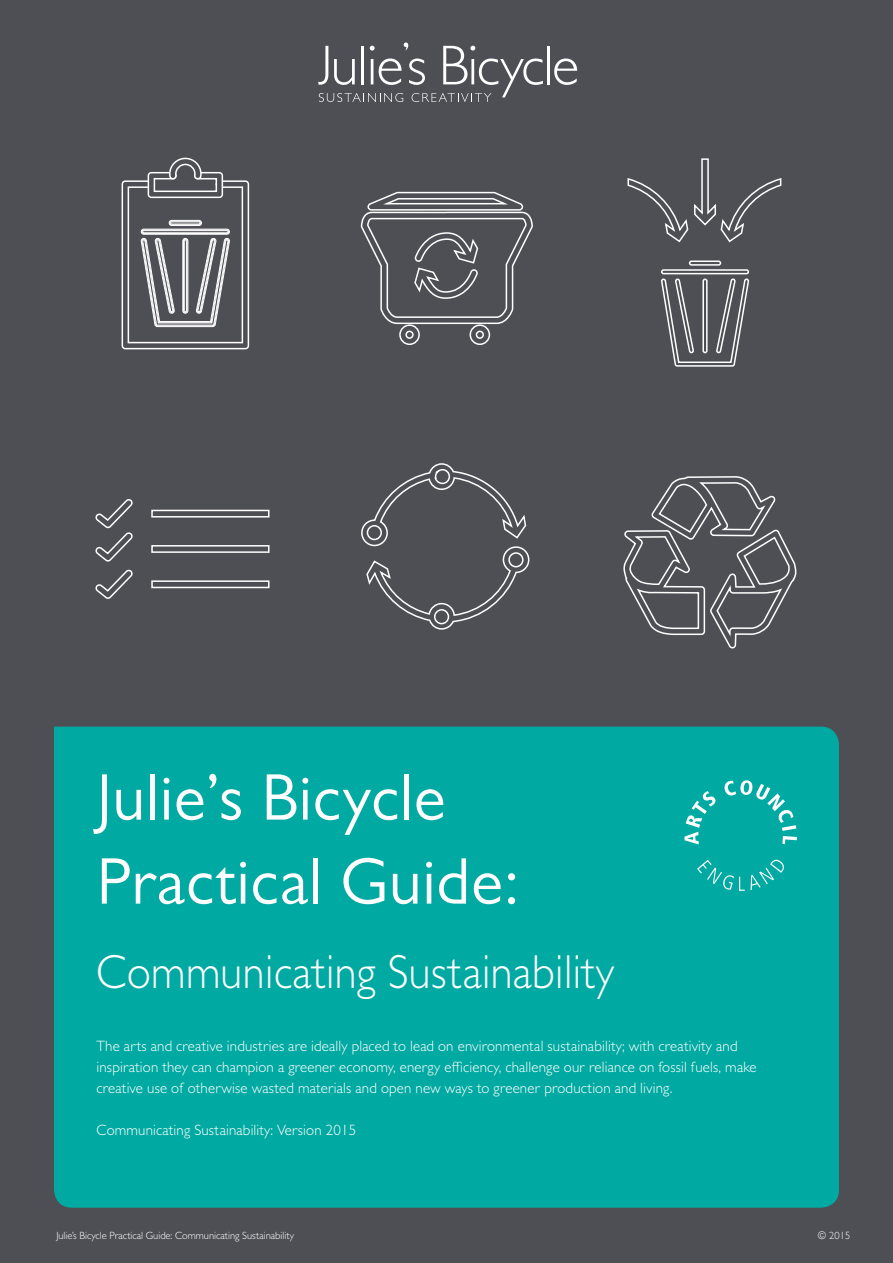
<style>
.page{position:relative;width:893px;height:1263px;background:#4e4e55}
.page>*{position:absolute;margin:0;border:0;box-sizing:border-box;transform-origin:0 0}
.t1{font:66.3px/84px "Gill Sans MT Pro";letter-spacing:.01em;color:#fff}
.t2{font:300 48px "Gill Sans MT Pro";letter-spacing:.01em;color:#fff;scale:.93 1}
.t3{font:300 15px/21px "Gill Sans MT Pro";letter-spacing:.01em;color:#fff}
.t4{font:300 10.5px "Gill Sans MT Pro";color:#fff}
.t5{font:300 10.5px "Gill Sans";color:#fff}
</style>
<div class="page">
<div style="left:54px;top:727px;width:785px;height:481px;background:#00a9a1"></div>
<hr style="left:547px;top:46px;width:3px;height:38px;background:#fff">
<svg style="left:554px;top:58px;width:23px;height:27px"></svg>
<svg style="left:318px;top:43px;width:225px;height:59px"></svg>
<svg style="left:684px;top:791px;width:32px;height:53px;background:#31b9b3"></svg>
<svg style="left:724px;top:780px;width:73px;height:64px;background:#1eb3ac"></svg>
<svg style="left:697px;top:859px;width:88px;height:32px;background:#19b1aa"></svg>
<svg style="left:95px;top:499px;width:38px;height:100px"></svg>
<div style="left:151px;top:510px;width:119px;height:7px;border:2px solid #fff"></div>
<div style="left:151px;top:545px;width:119px;height:8px;border:2px solid #fff"></div>
<div style="left:151px;top:580px;width:119px;height:8px;border:2px solid #fff"></div>
<svg style="left:623px;top:476px;width:174px;height:173px"></svg>
<svg style="left:360px;top:191px;width:173px;height:154px"></svg>
<div style="left:661px;top:269px;width:88px;height:5px;border:2px solid #fff;border-radius:2px"></div>
<div style="left:689px;top:260px;width:32px;height:6px;border:2px solid #fff;border-radius:2px"></div>
<svg style="left:662px;top:278px;width:88px;height:89px"></svg>
<svg style="left:627px;top:158px;width:155px;height:85px"></svg>
<svg style="left:361px;top:463px;width:169px;height:167px"></svg>
<svg style="left:121px;top:157px;width:129px;height:193px"></svg>
<h1 class="t1" style="left:97px;top:755px;width:424px">Julie’s Bicycle<br>Practical Guide:</h1>
<h2 class="t2" style="left:97px;top:943px;width:558px">Communicating Sustainability</h2>
<p class="t3" style="left:97px;top:1035px;width:662px">The arts and creative industries are ideally placed to lead on environmental sustainability; with creativity and inspiration they can champion a greener economy, energy efficiency, challenge our reliance on fossil fuels, make creative use of otherwise wasted materials and open new ways to greener production and living.</p>
<p class="t3" style="left:97px;top:1119px;width:261px">Communicating Sustainability: Version 2015</p>
<p class="t4" style="left:56px;top:1229px;width:239px">Julie’s Bicycle Practical Guide: Communicating Sustainability</p>
<p class="t5" style="left:818px;top:1227px;width:34px">© 2015</p>
</div>
